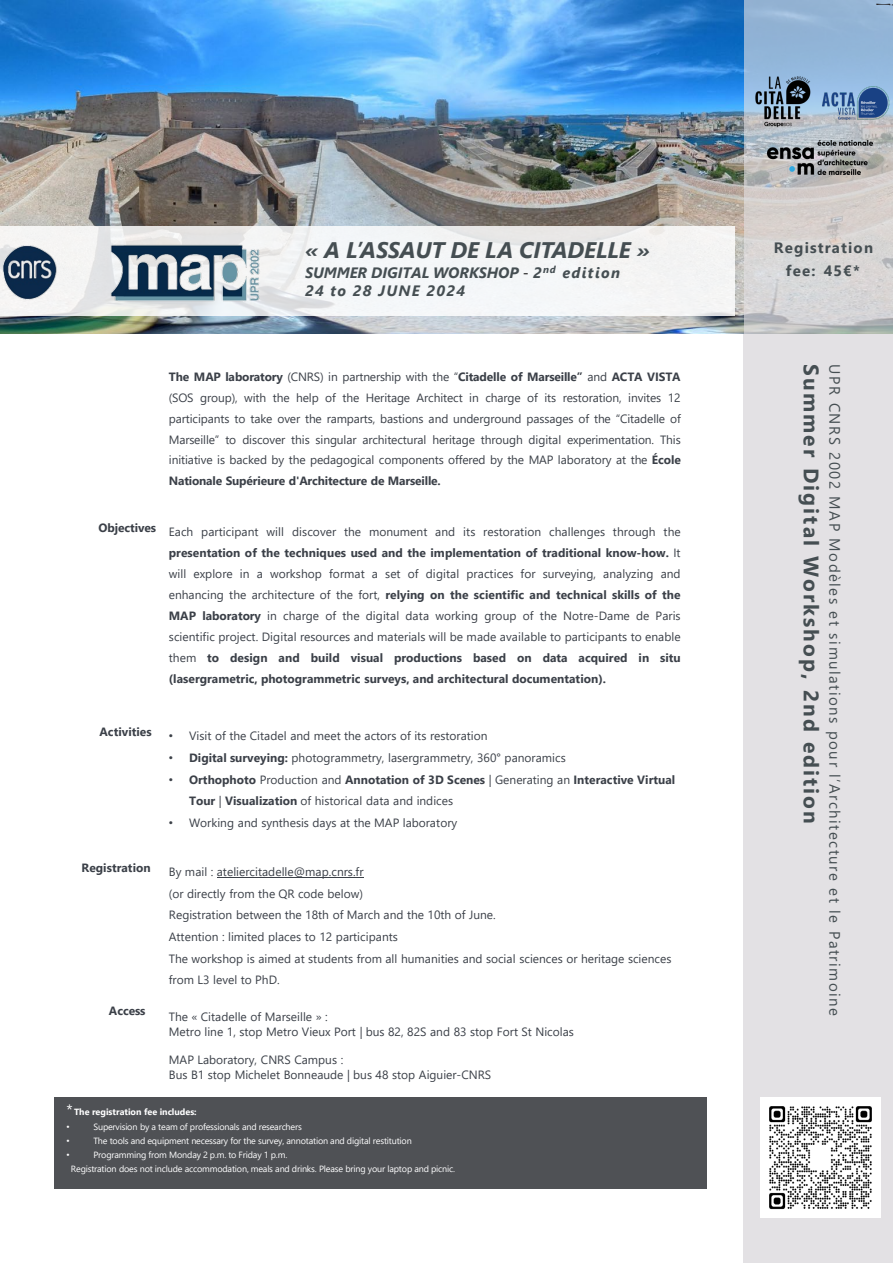
<style>
.page{position:relative;width:893px;height:1263px;background:#fff}
.page>*{position:absolute;margin:0;border:0;box-sizing:border-box;transform-origin:0 0}
.t1{font:italic 700 22.5px "Segoe UI";letter-spacing:-.005em;color:#454e52}
.t2{font:700 21px "Segoe UI";letter-spacing:.1em;color:#454e52}
.t3{font:18px "Tempus Sans ITC";color:#231f20}
.t4{font:15px "Segoe UI";letter-spacing:.1em;color:#454e52}
.t5{font:italic 700 15px "Segoe UI";letter-spacing:-.005em;color:#454e52}
.t6{font:700 15px/23.4px "Segoe UI";letter-spacing:.075em;color:#454e52;text-align:center}
.t7{font:italic 700 15px "Segoe UI";letter-spacing:.09em;color:#454e52}
.t8{font:12px/21px "Segoe UI";color:#3b4048;text-align:justify}
.t9{font:700 12px/21.6px "Segoe UI";color:#3b4048}
.t10{font:9px "Segoe UI";letter-spacing:-.02em;color:#fff}
.t11{font:700 9px "Segoe UI";color:#fff}
.t12{font:9px "Arial";color:#fff}
.s1{font-weight:400;font-style:normal;color:#000}
.s2{font-weight:700}
.s3{font-family:"Arial"}
.s4{font-family:"Arial";font-weight:400}
.s5{font-weight:400}
.s6{font-weight:400;font-size:15px}
</style>
<div class="page">
<img style="left:0;top:0;width:744px;height:334px">
<div style="left:743px;top:335px;width:150px;height:928px;background:#e3e1e4"></div>
<div style="left:744px;top:0;width:149px;height:344px;background:#e3e1e4;opacity:.62"></div>
<div style="left:54px;top:1097px;width:652px;height:92px;background:#4f5155"></div>
<div style="left:0;top:227px;width:734px;height:89px;background:#fff;opacity:.84"></div>
<img style="left:754px;top:76px;width:57px;height:51px">
<img style="left:821px;top:85px;width:68px;height:35px">
<img style="left:767px;top:140px;width:105px;height:34px">
<img style="left:2px;top:230px;width:276px;height:83px">
<img style="left:760px;top:1097px;width:120px;height:120px">
<hr style="left:217px;top:877px;width:146px;height:1px;background:#3b4048">
<p class="t3" style="left:899px;top:2px;width:6px;rotate:90deg">j</p>
<p class="t1" style="left:305px;top:229px;width:346px">« A L’ASSAUT DE LA CITADELLE »</p>
<p class="t5" style="left:305px;top:258px;width:316px">SUMMER DIGITAL WORKSHOP <span class="s1">-</span> 2<sup>nd</sup> edition</p>
<p class="t7" style="left:305px;top:276px;width:162px">24 to 28 JUNE 2024</p>
<p class="t9" style="left:98px;top:516px;width:59px">Objectives</p>
<p class="t8" style="left:169px;top:365px;width:513px"><span class="s2">The MAP laboratory</span> (CNRS) in partnership with the “<span class="s2">Citadelle of Marseille”</span> and <span class="s2">ACTA VISTA </span>(SOS group), with the help of the Heritage Architect in charge of its restoration, invites 12 participants to take over the ramparts, bastions and underground passages of the “Citadelle of Marseille” to discover this singular architectural heritage through digital experimentation. This initiative is backed by the pedagogical components offered by the MAP laboratory at the <span class="s2">École Nationale Supérieure d'Architecture de Marseille.</span></p>
<p class="t8" style="left:169px;top:520px;width:513px">Each participant will discover the monument and its restoration challenges through the <span class="s2">presentation of the techniques used and the implementation of traditional know-how.</span> It will explore in a workshop format a set of digital practices for surveying, analyzing and enhancing the architecture of the fort, <span class="s2">relying on the scientific and technical skills of the MAP laboratory</span> in charge of the digital data working group of the Notre-Dame de Paris scientific project. Digital resources and materials will be made available to participants to enable them <span class="s2">to design and build visual productions based on data acquired in situ (lasergrametric, photogrammetric surveys, and architectural documentation).</span></p>
<p class="t9" style="left:99px;top:720px;width:54px">Activities</p>
<p class="t9" style="left:82px;top:856px;width:70px">Registration</p>
<p class="t8" style="left:169px;top:725px;width:320px"><span class="s3">•</span> Visit of the Citadel and meet the actors of its restoration</p>
<p class="t8" style="left:169px;top:746px;width:398px"><span class="s3">•</span> <span class="s2">Digital surveying:</span> photogrammetry, lasergrammetry, 360° panoramics</p>
<p class="t9" style="left:189px;top:768px;width:487px;text-indent:-20px"><span class="s4">•</span> Orthophoto <span class="s5">Production and</span> Annotation of 3D Scenes <span class="s5">| Generating an</span> Interactive Virtual<br>Tour <span class="s5">|</span> Visualization <span class="s5">of historical data and indices</span></p>
<p class="t8" style="left:169px;top:811px;width:290px"><span class="s3">•</span> Working and synthesis days at the MAP laboratory</p>
<p class="t8" style="left:169px;top:860px;width:196px">By mail : ateliercitadelle@map.cnrs.fr</p>
<p class="t8" style="left:169px;top:882px;width:196px">(or directly from the QR code below)</p>
<p class="t8" style="left:169px;top:904px;width:328px">Registration between the 18th of March and the 10th of June.</p>
<p class="t8" style="left:169px;top:925px;width:231px">Attention : limited places to 12 participants</p>
<p class="t8" style="left:169px;top:946px;width:504px;line-height:21.6px">The workshop is aimed at students from all humanities and social sciences or heritage sciences from L3 level to PhD.</p>
<p class="t9" style="left:109px;top:999px;width:38px">Access</p>
<p class="t8" style="left:169px;top:1009px;width:406px;line-height:14.4px">The « Citadelle of Marseille » :<br>Metro line 1, stop Metro Vieux Port | bus 82, 82S and 83 stop Fort St Nicolas</p>
<p class="t8" style="left:169px;top:1049px;width:176px">MAP Laboratory, CNRS Campus :</p>
<p class="t8" style="left:169px;top:1063px;width:324px">Bus B1 stop Michelet Bonneaude | bus 48 stop Aiguier-CNRS</p>
<p class="t11" style="left:66px;top:1104px;width:132px"><span class="s6">*</span> The registration fee includes:</p>
<p class="t12" style="left:66px;top:1121px;width:5px">•</p>
<p class="t10" style="left:93px;top:1119px;width:210px">Supervision by a team of professionals and researchers</p>
<p class="t12" style="left:66px;top:1135px;width:5px">•</p>
<p class="t10" style="left:93px;top:1133px;width:320px">The tools and equipment necessary for the survey, annotation and digital restitution</p>
<p class="t12" style="left:66px;top:1149px;width:5px">•</p>
<p class="t10" style="left:93px;top:1146px;width:195px">Programming from Monday 2 p.m. to Friday 1 p.m.</p>
<p class="t10" style="left:71px;top:1160px;width:385px">Registration does not include accommodation, meals and drinks. Please bring your laptop and picnic.</p>
<p class="t6" style="left:774px;top:235px;width:101px">Registration fee: 45€*</p>
<p class="t2" style="left:831px;top:364px;width:461px;rotate:90deg">Summer Digital Workshop, 2nd edition</p>
<p class="t4" style="left:849px;top:364px;width:653px;rotate:90deg">UPR CNRS 2002 MAP Modèles et simulations pour l’Architecture et le Patrimoine</p>
</div>
